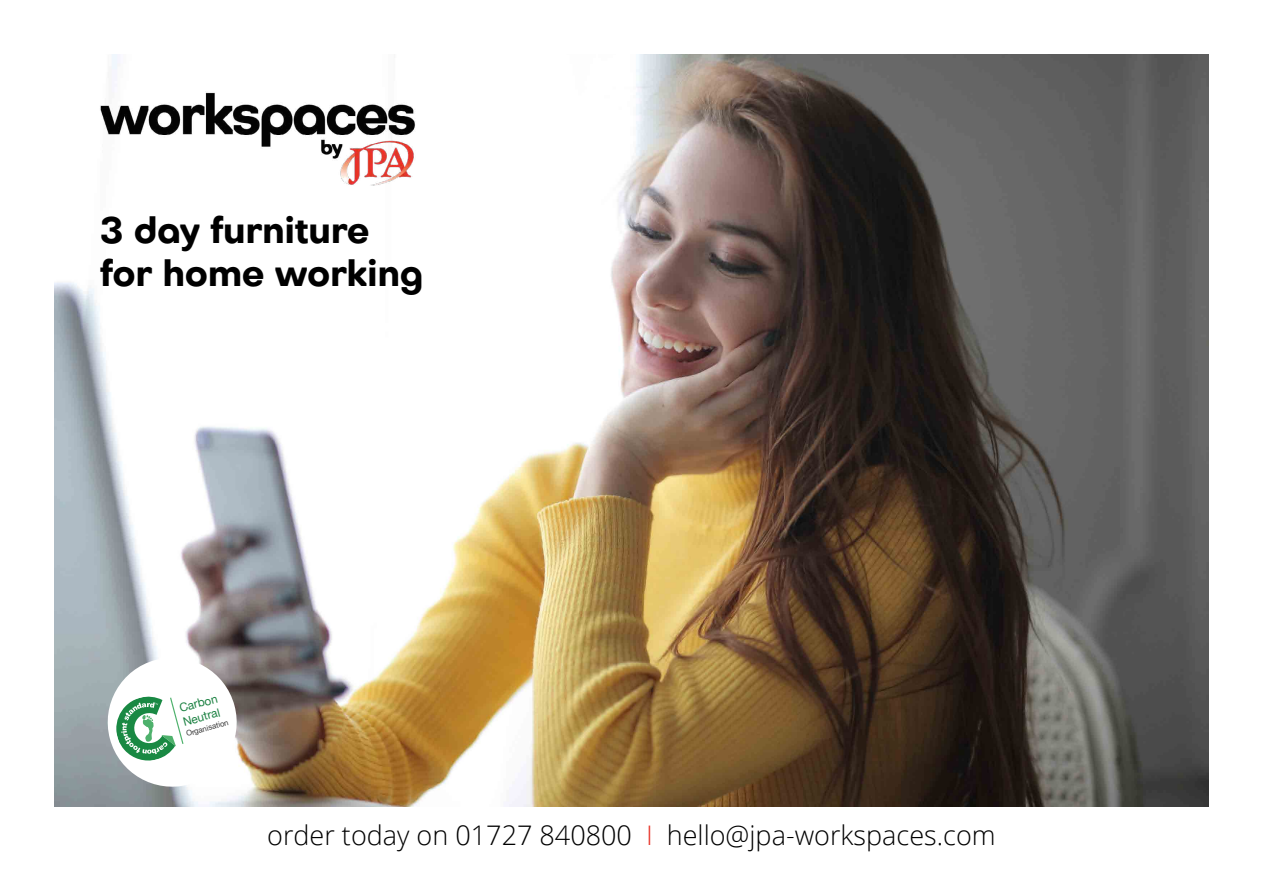
<style>
.page{position:relative;width:1263px;height:893px;background:#fff}
.page>*{position:absolute;margin:0;border:0;box-sizing:border-box;transform-origin:0 0}
.t1{font:700 36px/43.2px "Octarine";letter-spacing:-.01em;color:#000}
.t2{font:300 27px "Open Sans";color:#000}
.t3{font:11.7px/14.1px "Helvetica Neue";color:#1d8243}
.t4{font:7.65px "Helvetica Neue";color:#383838}
.s1{color:#e73529}
</style>
<div class="page">
<img style="left:54px;top:54px;width:1155px;height:753px">
<img style="left:100px;top:91px;width:315px;height:95px">
<svg style="left:101px;top:651px;width:143px;height:143px"></svg>
<h1 class="t1" style="left:100px;top:207px;width:325px">3 day furniture for home working</h1>
<p class="t3" style="left:178px;top:702px;width:40px;rotate:-15deg">Carbon<br>Neutral</p>
<p class="t4" style="left:185px;top:728px;width:45px;rotate:-15deg">Organisation</p>
<p class="t2" style="left:267px;top:817px;width:730px">order today on 01727 840800 <span class="s1">I</span> hello@jpa-workspaces.com</p>
</div>
